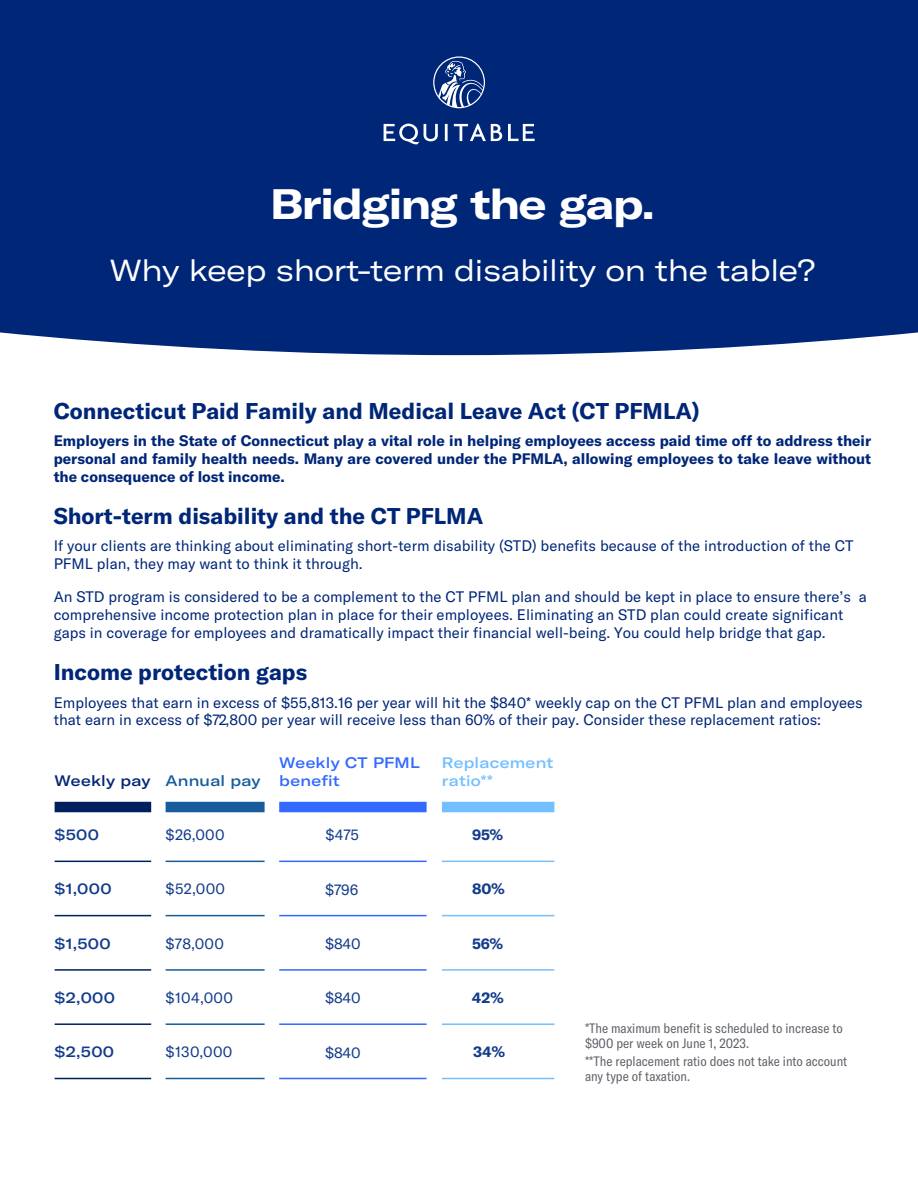
<style>
.page{position:relative;width:918px;height:1188px;background:#fff}
.page>*{position:absolute;margin:0;border:0;box-sizing:border-box;transform-origin:0 0}
.Body_Copy{font:700 expanded 42px "GT America";letter-spacing:-.035em;color:#fff}
.Body_Copy-2{font:expanded 30px "GT America";letter-spacing:-.01em;color:#fff}
.Body_Copy-3{font:700 22.5px "GT America";color:#002677}
.Body_Copy-4{font:15px/18px "GT America";color:#002677}
.Body_Copy-5{font:700 15px/18px "GT America";color:#002677;text-align:justify}
.Body_Copy-6{font:15px "GT America";letter-spacing:.02em;color:#123b8a}
.Table_-_Title_1{font:500 expanded 15px "GT America";letter-spacing:.025em;color:#123b8a}
.Numbers_-_Large{font:500 expanded 15px/18px "GT America";letter-spacing:.015em;color:#3369ff}
.Numbers_-_Large-2{font:500 expanded 15px/18px "GT America";letter-spacing:.02em;color:#73bfff}
.Table_-_Title_1-2{font:15px "GT America";letter-spacing:.015em;color:#123b8a}
.Numbers_-_Large-3{font:500 expanded 15px "GT America";letter-spacing:.015em;color:#002677}
.Numbers_-_Large-4{font:500 expanded 15px "GT America";letter-spacing:.015em;color:#175d9e}
.Body_Copy-7{font:700 15px "GT America";color:#123b8a}
.Table_-_Title_1-3{font:700 15px "GT America";color:#123b8a}
.FP-Disclosure{font:condensed 13.5px/15.3px "GT America";color:#5f6369}
</style>
<div class="page">
<div style="left:0;top:0;width:918px;height:355px;background:#002677"></div>
<svg style="left:384px;top:56px;width:151px;height:88px;background:#1d3f86"></svg>
<div style="left:279px;top:802px;width:148px;height:10px;background:#3369ff"></div>
<hr style="left:279px;top:861px;width:148px;height:1px;background:#3369ff">
<hr style="left:279px;top:915px;width:148px;height:1px;background:#3369ff">
<hr style="left:279px;top:969px;width:148px;height:2px;background:#3369ff">
<hr style="left:279px;top:1023px;width:148px;height:2px;background:#3369ff">
<hr style="left:279px;top:1078px;width:148px;height:1px;background:#3369ff">
<div style="left:442px;top:802px;width:112px;height:10px;background:#73bfff"></div>
<hr style="left:442px;top:861px;width:112px;height:1px;background:#73bfff">
<hr style="left:442px;top:915px;width:112px;height:1px;background:#73bfff">
<hr style="left:442px;top:969px;width:112px;height:2px;background:#73bfff">
<hr style="left:442px;top:1023px;width:112px;height:2px;background:#73bfff">
<hr style="left:442px;top:1078px;width:112px;height:1px;background:#73bfff">
<div style="left:166px;top:802px;width:99px;height:10px;background:#175d9e"></div>
<hr style="left:166px;top:861px;width:99px;height:1px;background:#175d9e">
<hr style="left:166px;top:915px;width:99px;height:1px;background:#175d9e">
<hr style="left:166px;top:969px;width:99px;height:2px;background:#175d9e">
<hr style="left:166px;top:1023px;width:99px;height:2px;background:#175d9e">
<hr style="left:166px;top:1078px;width:99px;height:1px;background:#175d9e">
<div style="left:55px;top:802px;width:96px;height:10px;background:#00215d"></div>
<hr style="left:55px;top:861px;width:96px;height:1px;background:#00215d">
<hr style="left:55px;top:915px;width:96px;height:1px;background:#00215d">
<hr style="left:55px;top:969px;width:96px;height:2px;background:#00215d">
<hr style="left:55px;top:1023px;width:96px;height:2px;background:#00215d">
<hr style="left:55px;top:1078px;width:96px;height:1px;background:#00215d">
<p class="Body_Copy" style="left:270px;top:178px;width:386px">Bridging the gap.</p>
<p class="Body_Copy-2" style="left:110px;top:253px;width:707px">Why keep short-term disability on the table?</p>
<p class="Body_Copy-3" style="left:54px;top:397px;width:648px">Connecticut Paid Family and Medical Leave Act (CT PFMLA)</p>
<p class="Body_Copy-5" style="left:54px;top:431px;width:819px">Employers in the State of Connecticut play a vital role in helping employees access paid time off to address their personal and family health needs. Many are covered under the PFMLA, allowing employees to take leave without the consequence of lost income.</p>
<p class="Body_Copy-3" style="left:54px;top:502px;width:431px">Short-term disability and the CT PFLMA</p>
<p class="Body_Copy-4" style="left:54px;top:537px;width:801px">If your clients are thinking about eliminating short-term disability (STD) benefits because of the introduction of the CT<br>PFML plan, they may want to think it through.</p>
<p class="Body_Copy-4" style="left:54px;top:588px;width:815px">An STD program is considered to be a complement to the CT PFML plan and should be kept in place to ensure there’s a comprehensive income protection plan in place for their employees. Eliminating an STD plan could create significant gaps in coverage for employees and dramatically impact their financial well-being. You could help bridge that gap.</p>
<p class="Body_Copy-3" style="left:54px;top:658px;width:255px">Income protection gaps</p>
<p class="Body_Copy-4" style="left:54px;top:694px;width:810px">Employees that earn in excess of $55,813.16 per year will hit the $840* weekly cap on the CT PFML plan and employees that earn in excess of $72,800 per year will receive less than 60% of their pay. Consider these replacement ratios:</p>
<p class="Numbers_-_Large-3" style="left:55px;top:771px;width:97px">Weekly pay</p>
<p class="Numbers_-_Large-4" style="left:166px;top:771px;width:97px">Annual pay</p>
<p class="Numbers_-_Large" style="left:279px;top:753px;width:142px">Weekly CT PFML benefit</p>
<p class="Numbers_-_Large-2" style="left:442px;top:753px;width:113px">Replacement ratio**</p>
<p class="Table_-_Title_1" style="left:55px;top:826px;width:46px">$500</p>
<p class="Table_-_Title_1-2" style="left:166px;top:826px;width:61px">$26,000</p>
<p class="Body_Copy-6" style="left:326px;top:826px;width:35px">$475</p>
<p class="Body_Copy-7" style="left:472px;top:825px;width:33px">95%</p>
<p class="Table_-_Title_1" style="left:55px;top:880px;width:59px">$1,000</p>
<p class="Body_Copy-6" style="left:166px;top:880px;width:61px">$52,000</p>
<p class="Body_Copy-6" style="left:325px;top:881px;width:35px">$796</p>
<p class="Table_-_Title_1-3" style="left:472px;top:880px;width:34px">80%</p>
<p class="Table_-_Title_1" style="left:55px;top:934px;width:58px">$1,500</p>
<p class="Table_-_Title_1-2" style="left:166px;top:935px;width:60px">$78,000</p>
<p class="Body_Copy-6" style="left:325px;top:935px;width:37px">$840</p>
<p class="Body_Copy-7" style="left:472px;top:934px;width:32px">56%</p>
<p class="Table_-_Title_1" style="left:55px;top:989px;width:62px">$2,000</p>
<p class="Body_Copy-6" style="left:166px;top:989px;width:69px">$104,000</p>
<p class="Table_-_Title_1-2" style="left:325px;top:989px;width:37px">$840</p>
<p class="Body_Copy-7" style="left:472px;top:988px;width:33px">42%</p>
<p class="Table_-_Title_1" style="left:55px;top:1043px;width:61px">$2,500</p>
<p class="Body_Copy-6" style="left:166px;top:1043px;width:68px">$130,000</p>
<p class="Body_Copy-6" style="left:325px;top:1043px;width:37px">$840</p>
<p class="Table_-_Title_1-3" style="left:473px;top:1043px;width:33px">34%</p>
<p class="FP-Disclosure" style="left:585px;top:1021px;width:259px">*The maximum benefit is scheduled to increase to $900 per week on June 1, 2023.</p>
<p class="FP-Disclosure" style="left:585px;top:1054px;width:264px">**The replacement ratio does not take into account any type of taxation.</p>
</div>
